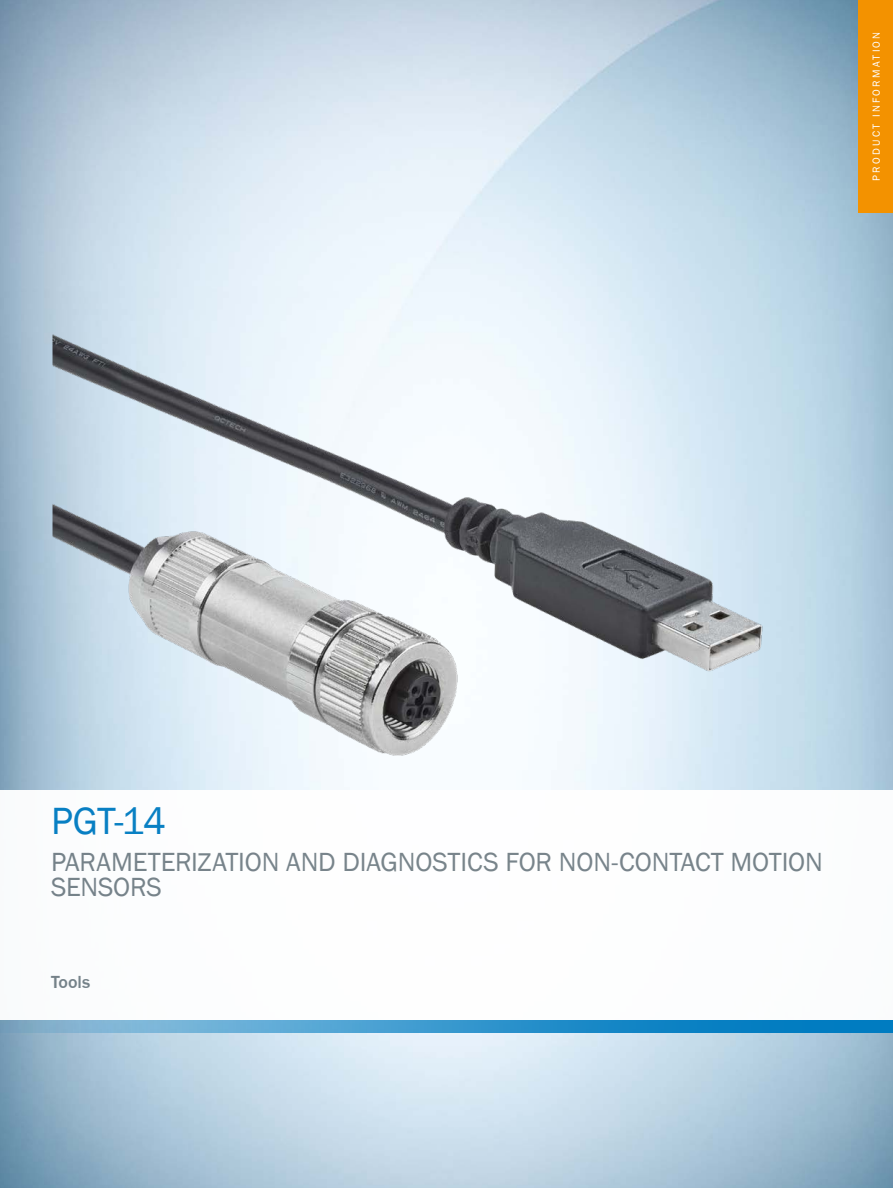
<style>
.page{position:relative;width:893px;height:1188px;background:#fff}
.page>*{position:absolute;margin:0;border:0;box-sizing:border-box;transform-origin:0 0}
.t1{font:39px "SICK Franklin";color:#007cc2}
.t2{font:27px/25.5px "SICK Franklin";letter-spacing:-.005em;color:#737f86}
.t3{font:500 18px "SICK Franklin";color:#737f86}
.t4{font:10.5px "SICK Franklin";letter-spacing:.215em;color:#fff}
</style>
<div class="page">
<img style="left:0;top:0;width:893px;height:1188px">
<div style="left:859px;top:0;width:34px;height:213px;background:#f39200"></div>
<div style="left:0;top:790px;width:893px;height:230px;background:#fff"></div>
<svg style="left:0;top:1020px;width:893px;height:13px;background:#3d98cc"></svg>
<img style="left:52px;top:334px;width:710px;height:422px">
<p class="t4" style="left:870px;top:181px;width:151px;rotate:-90deg">PRODUCT INFORMATION</p>
<h1 class="t1" style="left:51px;top:797px;width:116px">PGT-14</h1>
<p class="t2" style="left:51px;top:849px;width:773px">PARAMETERIZATION AND DIAGNOSTICS FOR NON-CONTACT MOTION<br>SENSORS</p>
<p class="t3" style="left:51px;top:971px;width:41px">Tools</p>
</div>
